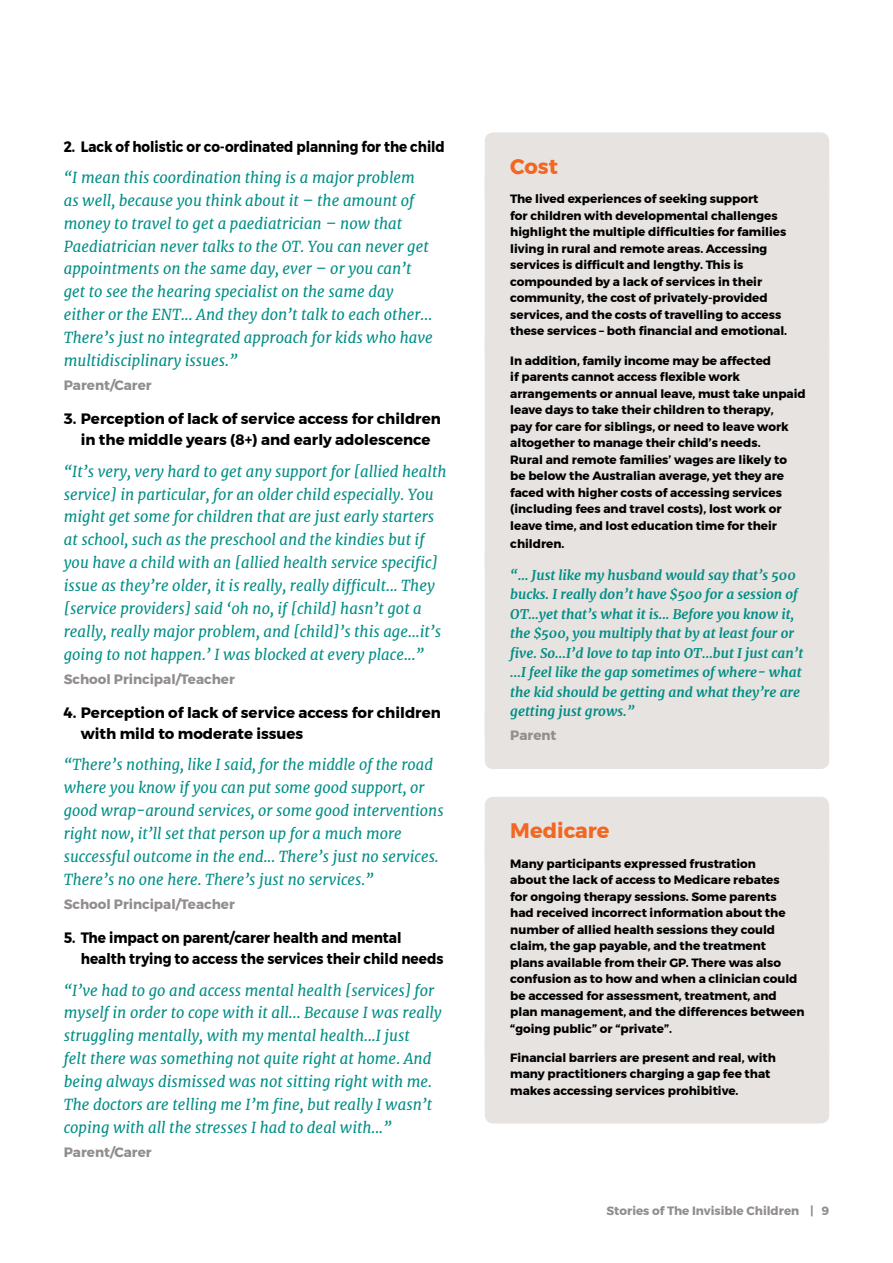
<style>
.page{position:relative;width:893px;height:1263px;background:#fff}
.page>*{position:absolute;margin:0;border:0;box-sizing:border-box;transform-origin:0 0}
.t1{font:700 21px "Montserrat";color:#f26722}
.t2{font:italic 15px/22.8px "Merriweather";color:#008e86}
.t3{font:700 15px/21.3px "Montserrat";color:#000;text-align:center}
.t4{font:700 15px/21.3px "Montserrat";color:#000;scale:.91 1}
.t5{font:700 15px "Montserrat";color:#000;scale:.9 1}
.t6{font:italic 700 13.5px/19.5px "Merriweather";color:#008e86}
.t7{font:700 13.5px "Montserrat";color:#918e8d}
.t8{font:700 12px/16.5px "Montserrat";color:#000}
.t9{font:700 12px "Montserrat";color:#918e8d}
</style>
<div class="page">
<div style="left:485px;top:132px;width:344px;height:73px;background:#e7e3e1;border-radius:9px"></div>
<div style="left:485px;top:170px;width:344px;height:194px;background:#e7e3e1;border-radius:9px"></div>
<div style="left:485px;top:332px;width:344px;height:244px;background:#e7e3e1;border-radius:9px"></div>
<div style="left:485px;top:545px;width:344px;height:200px;background:#e7e3e1;border-radius:9px"></div>
<div style="left:485px;top:706px;width:344px;height:63px;background:#e7e3e1;border-radius:9px"></div>
<div style="left:485px;top:797px;width:344px;height:72px;background:#e7e3e1;border-radius:9px"></div>
<div style="left:485px;top:835px;width:344px;height:226px;background:#e7e3e1;border-radius:9px"></div>
<div style="left:485px;top:1029px;width:344px;height:94px;background:#e7e3e1;border-radius:9px"></div>
<p class="t5" style="left:64px;top:134px;width:425px">2. Lack of holistic or co-ordinated planning for the child</p>
<p class="t2" style="left:64px;top:166px;width:371px">“I mean this coordination thing is a major problem as well, because you think about it – the amount of money to travel to get a paediatrician – now that Paediatrician never talks to the OT. You can never get appointments on the same day, ever – or you can’t get to see the hearing specialist on the same day either or the ENT... And they don’t talk to each other...<br>There’s just no integrated approach for kids who have multidisciplinary issues.”</p>
<p class="t7" style="left:64px;top:374px;width:89px">Parent/Carer</p>
<p class="t3" style="left:64px;top:408px;width:379px">3. Perception of lack of service access for children in the middle years (8+) and early adolescence</p>
<p class="t2" style="left:64px;top:460px;width:384px">“It’s very, very hard to get any support for [allied health service] in particular, for an older child especially. You might get some for children that are just early starters at school, such as the preschool and the kindies but if you have a child with an [allied health service specific] issue as they’re older, it is really, really difficult... They [service providers] said ‘oh no, if [child] hasn’t got a really, really major problem, and [child]’s this age…it’s going to not happen.’ I was blocked at every place...”</p>
<p class="t7" style="left:64px;top:668px;width:173px">School Principal/Teacher</p>
<p class="t3" style="left:81px;top:702px;width:362px;text-align:left;text-indent:-17px">4. Perception of lack of service access for children with mild to moderate issues</p>
<p class="t2" style="left:64px;top:753px;width:381px">“There’s nothing, like I said, for the middle of the road where you know if you can put some good support, or good wrap-around services, or some good interventions right now, it’ll set that person up for a much more successful outcome in the end... There’s just no services.<br>There’s no one here. There’s just no services.”</p>
<p class="t7" style="left:64px;top:893px;width:173px">School Principal/Teacher</p>
<p class="t4" style="left:81px;top:927px;width:400px;text-indent:-17px">5. The impact on parent/carer health and mental health trying to access the services their child needs</p>
<p class="t2" style="left:64px;top:978px;width:379px">“I’ve had to go and access mental health [services] for myself in order to cope with it all... Because I was really struggling mentally, with my mental health...I just<br>felt there was something not quite right at home. And being always dismissed was not sitting right with me.<br>The doctors are telling me I’m fine, but really I wasn’t coping with all the stresses I had to deal with...”</p>
<p class="t7" style="left:64px;top:1141px;width:89px">Parent/Carer</p>
<h1 class="t1" style="left:510px;top:150px;width:49px">Cost</h1>
<p class="t8" style="left:510px;top:191px;width:278px">The lived experiences of seeking support<br>for children with developmental challenges highlight the multiple difficulties for families living in rural and remote areas. Accessing services is difficult and lengthy. This is compounded by a lack of services in their community, the cost of privately-provided services, and the costs of travelling to access these services – both financial and emotional.</p>
<p class="t8" style="left:510px;top:352px;width:297px">In addition, family income may be affected<br>if parents cannot access flexible work arrangements or annual leave, must take unpaid leave days to take their children to therapy,<br>pay for care for siblings, or need to leave work altogether to manage their child’s needs.<br>Rural and remote families’ wages are likely to<br>be below the Australian average, yet they are faced with higher costs of accessing services (including fees and travel costs), lost work or leave time, and lost education time for their</p>
<p class="t8" style="left:510px;top:535px;width:56px">children.</p>
<p class="t6" style="left:510px;top:565px;width:294px">“… Just like my husband would say that’s 500 bucks. I really don’t have $500 for a session of OT…yet that’s what it is... Before you know it, the $500, you multiply that by at least four or five. So...I’d love to tap into OT...but I just can’t ...I feel like the gap sometimes of where- what the kid should be getting and what they’re are getting just grows.”</p>
<p class="t7" style="left:510px;top:724px;width:48px">Parent</p>
<h1 class="t1" style="left:510px;top:814px;width:101px">Medicare</h1>
<p class="t8" style="left:510px;top:855px;width:296px">Many participants expressed frustration<br>about the lack of access to Medicare rebates<br>for ongoing therapy sessions. Some parents<br>had received incorrect information about the number of allied health sessions they could claim, the gap payable, and the treatment<br>plans available from their GP. There was also confusion as to how and when a clinician could be accessed for assessment, treatment, and plan management, and the differences between “going public” or “private”.</p>
<p class="t8" style="left:510px;top:1049px;width:267px">Financial barriers are present and real, with many practitioners charging a gap fee that makes accessing services prohibitive.</p>
<p class="t9" style="left:607px;top:1201px;width:224px">Stories of The Invisible Children | 9</p>
</div>
